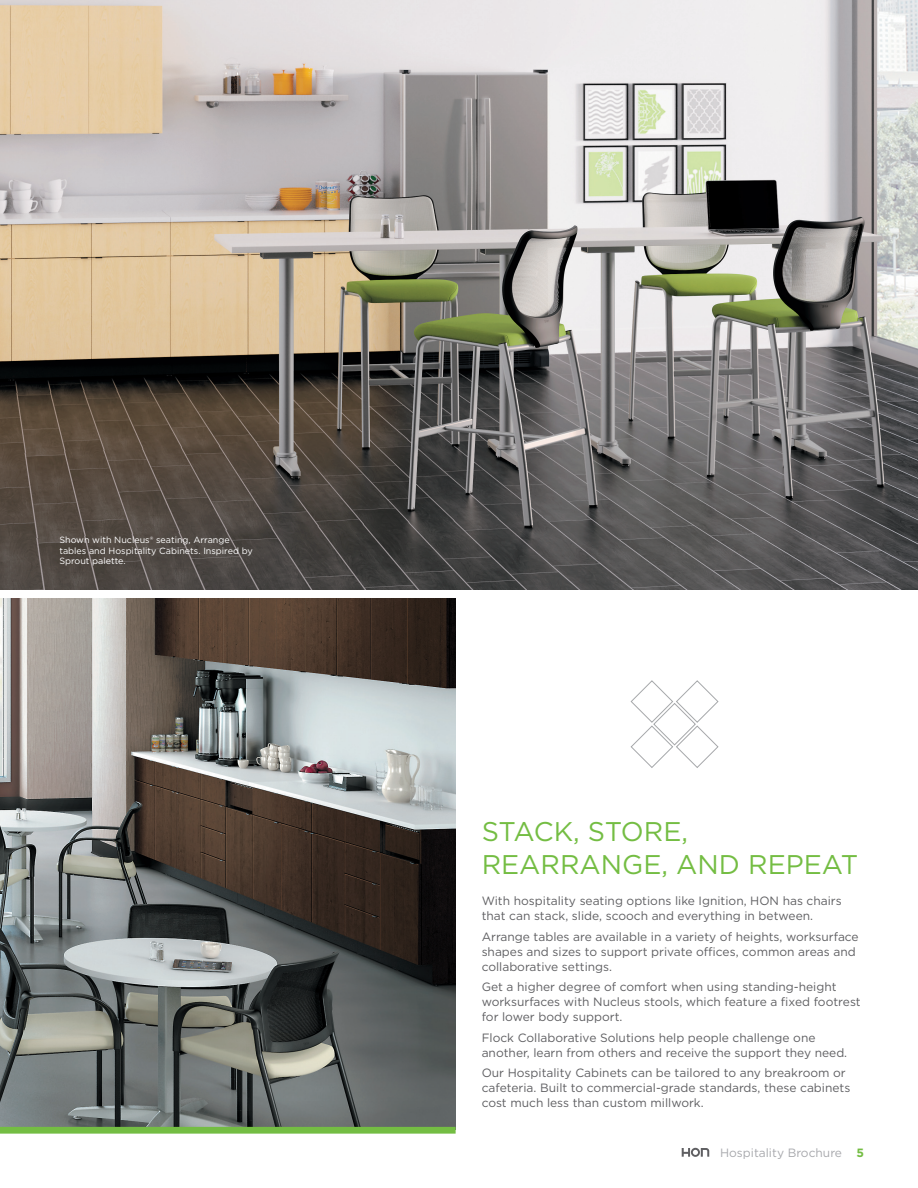
<style>
.page{position:relative;width:918px;height:1188px;background:#fff}
.page>*{position:absolute;margin:0;border:0;box-sizing:border-box;transform-origin:0 0}
.t1{font:27px/32.4px "Gotham";color:#74bd43}
.t2{font:12px/15px "Gotham";color:#5f5f62}
.t3{font:12px "Gotham";color:#a8a9ad}
.t4{font:9px/10.8px "Gotham";color:#fff}
.s1{font-weight:700;color:#74bd43}
</style>
<div class="page">
<svg style="left:682px;top:1148px;width:27px;height:9px"></svg>
<img style="left:0;top:599px;width:456px;height:528px">
<img style="left:0;top:0;width:918px;height:590px">
<svg style="left:631px;top:680px;width:87px;height:88px"></svg>
<div style="left:0;top:1127px;width:456px;height:7px;background:#74bd43"></div>
<p class="t4" style="left:59px;top:534px;width:195px">Shown with Nucleus® seating, Arrange tables and Hospitality Cabinets. Inspired by<br>Sprout palette.</p>
<h1 class="t1" style="left:482px;top:815px;width:378px">STACK, STORE,<br>REARRANGE, AND REPEAT</h1>
<p class="t2" style="left:482px;top:893px;width:362px">With hospitality seating options like Ignition, HON has chairs that can stack, slide, scooch and everything in between.</p>
<p class="t2" style="left:482px;top:929px;width:379px">Arrange tables are available in a variety of heights, worksurface shapes and sizes to support private offices, common areas and collaborative settings.</p>
<p class="t2" style="left:482px;top:979px;width:381px">Get a higher degree of comfort when using standing-height worksurfaces with Nucleus stools, which feature a fixed footrest for lower body support.</p>
<p class="t2" style="left:482px;top:1030px;width:367px">Flock Collaborative Solutions help people challenge one another, learn from others and receive the support they need.</p>
<p class="t2" style="left:482px;top:1065px;width:370px">Our Hospitality Cabinets can be tailored to any breakroom or cafeteria. Built to commercial-grade standards, these cabinets cost much less than custom millwork.</p>
<p class="t3" style="left:720px;top:1145px;width:145px">Hospitality Brochure <span class="s1">5</span></p>
</div>
